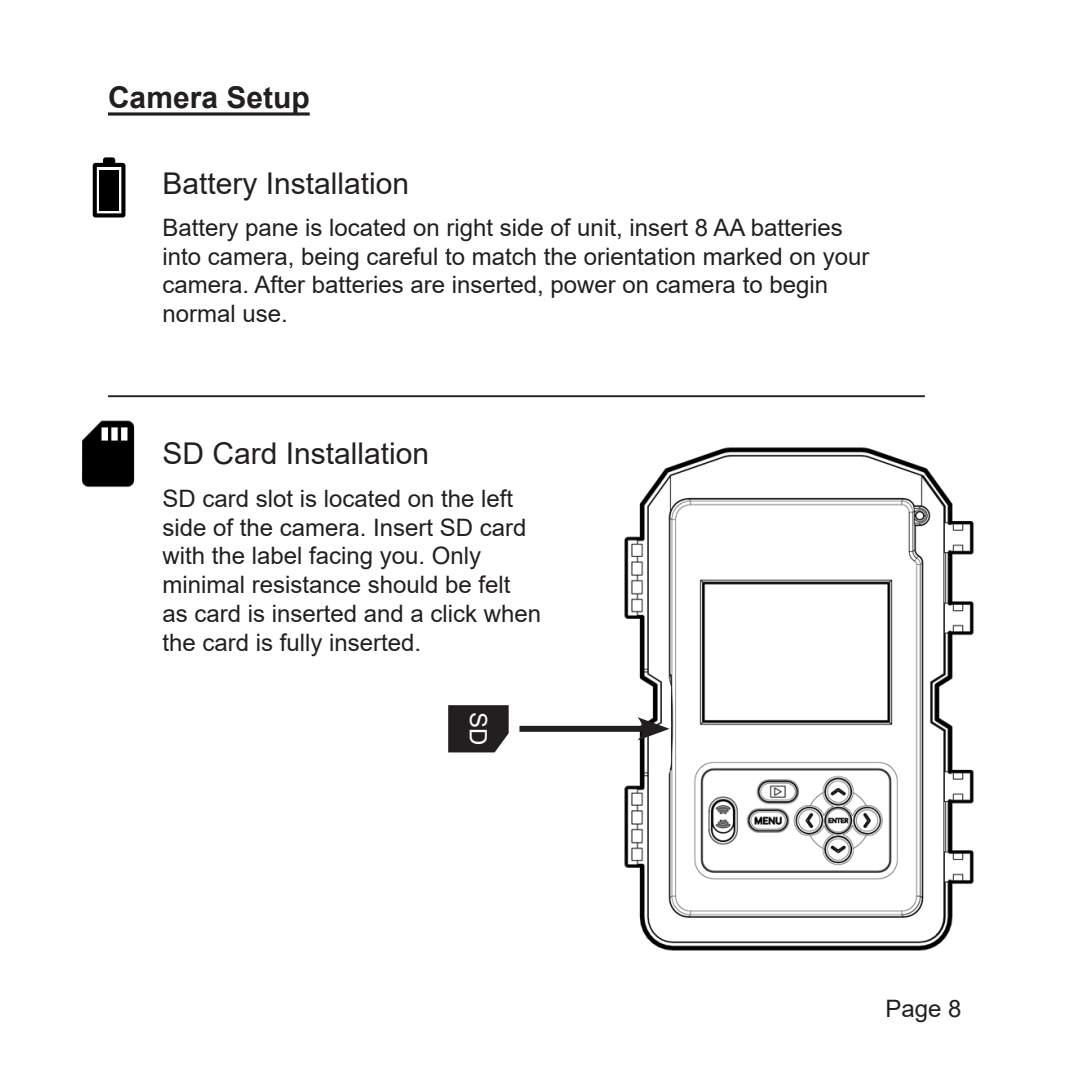
<style>
.page{position:relative;width:1080px;height:1080px;background:#fff}
.page>*{position:absolute;margin:0;border:0;box-sizing:border-box;transform-origin:0 0}
.Main_Body{font:30px "Arial";color:#231f20}
.Table_of_Contents_He{font:700 30px "Arial";color:#231f20}
.Main_Body-2{font:24px/28.8px "Arial";color:#231f20}
.Main_Body-3{font:24px "Arial";color:#fff}
</style>
<div class="page">
<svg style="left:108px;top:112px;width:202px;height:4px"></svg>
<hr style="left:108px;top:395px;width:817px;height:2px;background:#231f20">
<img style="left:82px;top:420px;width:53px;height:68px">
<svg style="left:93px;top:157px;width:32px;height:60px"></svg>
<div style="left:100px;top:170px;width:19px;height:41px;background:#000"></div>
<img style="left:609px;top:447px;width:365px;height:504px">
<div style="left:519px;top:726px;width:130px;height:6px;background:#231f20"></div>
<svg style="left:637px;top:717px;width:33px;height:24px"></svg>
<svg style="left:448px;top:705px;width:61px;height:47px;background:#2f2b2c"></svg>
<p class="Table_of_Contents_He" style="left:108px;top:76px;width:203px">Camera Setup</p>
<p class="Main_Body" style="left:162px;top:162px;width:248px">Battery Installation</p>
<p class="Main_Body-2" style="left:162px;top:213px;width:708px">Battery pane is located on right side of unit, insert 8 AA batteries into camera, being careful to match the orientation marked on your camera. After batteries are inserted, power on camera to begin normal use.</p>
<p class="Main_Body" style="left:162px;top:433px;width:268px">SD Card Installation</p>
<p class="Main_Body-2" style="left:162px;top:484px;width:380px">SD card slot is located on the left side of the camera. Insert SD card with the label facing you. Only minimal resistance should be felt as card is inserted and a click when the card is fully inserted.</p>
<p class="Main_Body-3" style="left:495px;top:712px;width:35px;rotate:90deg">SD</p>
<p class="Main_Body-2" style="left:886px;top:994px;width:78px">Page 8</p>
</div>
